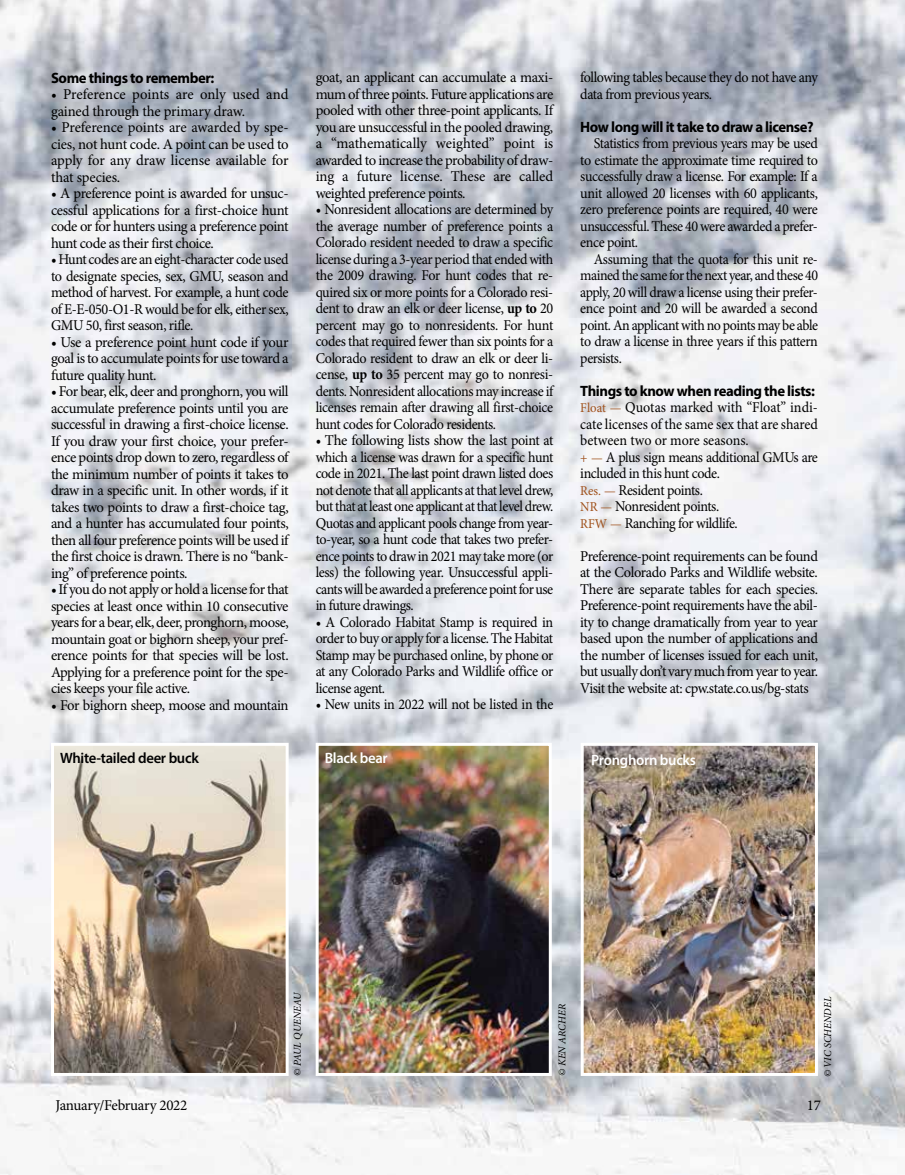
<style>
.page{position:relative;width:905px;height:1175px;background:#fff}
.page>*{position:absolute;margin:0;border:0;box-sizing:border-box;transform-origin:0 0}
.t1{font:15px/16.5px "Minion Pro";letter-spacing:-.03em;color:#000;text-align:justify;scale:.94 1}
.t2{font:15px/16.5px "Minion Pro";letter-spacing:-.03em;color:#000;text-align:justify}
.t3{font:15px/16.5px "Minion Pro";letter-spacing:-.03em;color:#000;text-align:justify;scale:.96 1}
.t4{font:15px/16.5px "Minion Pro";letter-spacing:-.03em;color:#000;text-align:justify;scale:.93 1}
.t5{font:15px/16.5px "Minion Pro";letter-spacing:-.03em;color:#000;text-align:justify;scale:.95 1}
.t6{font:700 15px "Myriad Pro";letter-spacing:-.03em;color:#000}
.t7{font:15px/16.5px "Minion Pro";letter-spacing:-.005em;color:#000}
.t8{font:600 15px "Myriad Pro";letter-spacing:-.02em;color:#fff}
.t9{font:600 15px "Myriad Pro";letter-spacing:-.02em;color:#000}
.t10{font:italic 10.5px "Minion Pro";letter-spacing:-.005em;color:#000}
.s1{font-weight:700}
.s2{font-size:13.5px;color:#9f501a}
</style>
<div class="page">
<img style="left:0;top:0;width:904px;height:1174px">
<img style="left:55px;top:747px;width:229px;height:325px">
<div style="left:51px;top:743px;width:237px;height:333px;border:3px solid #fff"></div>
<img style="left:319px;top:747px;width:229px;height:325px">
<div style="left:315px;top:743px;width:237px;height:333px;border:3px solid #fff"></div>
<img style="left:584px;top:747px;width:229px;height:325px">
<div style="left:580px;top:743px;width:237px;height:333px;border:3px solid #fff"></div>
<p class="t6" style="left:51px;top:68px;width:165px">Some things to remember:</p>
<p class="t7" style="left:51px;top:86px;width:239px">• Preference points are only used and gained through the primary draw.</p>
<p class="t2" style="left:51px;top:119px;width:239px">• Preference points are awarded by spe&shy;cies, not hunt code. A point can be used to apply for any draw license available for that species.</p>
<p class="t2" style="left:51px;top:185px;width:239px">• A preference point is awarded for unsuc&shy;cessful applications for a first-choice hunt code or for hunters using a preference point hunt code as their first choice.</p>
<p class="t5" style="left:51px;top:251px;width:252px">• Hunt codes are an eight-character code used to designate species, sex, GMU, season and method of harvest. For example, a hunt code of E-E-050-O1-R would be for elk, either sex, GMU 50, first season, rifle.</p>
<p class="t2" style="left:51px;top:334px;width:239px">• Use a preference point hunt code if your goal is to accumulate points for use toward a future quality hunt.</p>
<p class="t2" style="left:51px;top:383px;width:239px">• For bear, elk, deer and pronghorn, you will accumulate preference points until you are successful in drawing a first-choice license.<br>If you draw your first choice, your prefer&shy;ence points drop down to zero, regardless of the minimum number of points it takes to draw in a specific unit. In other words, if it takes two points to draw a first-choice tag, and a hunter has accumulated four points, then all four preference points will be used if the first choice is drawn. There is no “bank&shy;ing” of preference points.</p>
<p class="t2" style="left:51px;top:581px;width:239px">• If you do not apply or hold a license for that species at least once within 10 consecutive years for a bear, elk, deer, pronghorn, moose, mountain goat or bighorn sheep, your pref&shy;erence points for that species will be lost.<br>Applying for a preference point for the spe&shy;cies keeps your file active.</p>
<p class="t2" style="left:51px;top:697px;width:239px">• For bighorn sheep, moose and mountain</p>
<p class="t2" style="left:315px;top:69px;width:239px">goat, an applicant can accumulate a maxi&shy;mum of three points. Future applications are pooled with other three-point applicants. If you are unsuccessful in the pooled drawing, a “mathematically weighted” point is awarded to increase the probability of draw&shy;ing a future license. These are called weighted preference points.</p>
<p class="t1" style="left:315px;top:201px;width:254px">• Nonresident allocations are determined by the average number of preference points a Colorado resident needed to draw a specific license during a 3-year period that ended with the 2009 drawing. For hunt codes that re&shy;quired six or more points for a Colorado resi&shy;dent to draw an elk or deer license, <span class="s1">up to</span> 20 percent may go to nonresidents. For hunt codes that required fewer than six points for a Colorado resident to draw an elk or deer li&shy;cense, <span class="s1">up to</span> 35 percent may go to nonresi&shy;dents. Nonresident allocations may increase if licenses remain after drawing all first-choice hunt codes for Colorado residents.</p>
<p class="t1" style="left:315px;top:432px;width:254px">• The following lists show the last point at which a license was drawn for a specific hunt code in 2021. The last point drawn listed does not denote that all applicants at that level drew, but that at least one applicant at that level drew.<br>Quotas and applicant pools change from year&shy;to-year, so a hunt code that takes two prefer&shy;ence points to draw in 2021 may take more (or less) the following year. Unsuccessful appli&shy;cants will be awarded a preference point for use in future drawings.</p>
<p class="t1" style="left:315px;top:614px;width:254px">• A Colorado Habitat Stamp is required in order to buy or apply for a license. The Habitat Stamp may be purchased online, by phone or at any Colorado Parks and Wildlife office or license agent.</p>
<p class="t1" style="left:315px;top:696px;width:254px">• New units in 2022 will not be listed in the</p>
<p class="t1" style="left:580px;top:69px;width:254px">following tables because they do not have any data from previous years.</p>
<p class="t6" style="left:580px;top:117px;width:235px">How long will it take to draw a license?</p>
<p class="t1" style="left:580px;top:135px;width:254px;text-indent:14px">Statistics from previous years may be used to estimate the approximate time required to successfully draw a license. For example: If a unit allowed 20 licenses with 60 applicants, zero preference points are required, 40 were unsuccessful. These 40 were awarded a prefer&shy;ence point.</p>
<p class="t4" style="left:580px;top:251px;width:257px;text-indent:14px">Assuming that the quota for this unit re&shy;mained the same for the next year, and these 40 apply, 20 will draw a license using their prefer&shy;ence point and 20 will be awarded a second point. An applicant with no points may be able to draw a license in three years if this pattern persists.</p>
<p class="t6" style="left:580px;top:381px;width:236px">Things to know when reading the lists:</p>
<p class="t1" style="left:580px;top:399px;width:254px;text-align:left"><span class="s2">Float —</span> Quotas marked with “Float” indi&shy;cate licenses of the same sex that are shared between two or more seasons.<br><span class="s2">+ —</span> A plus sign means additional GMUs are included in this hunt code.<br><span class="s2">Res. —</span> Resident points.<br><span class="s2">NR —</span> Nonresident points.<br><span class="s2">RFW —</span> Ranching for wildlife.</p>
<p class="t3" style="left:580px;top:548px;width:249px">Preference-point requirements can be found at the Colorado Parks and Wildlife website.<br>There are separate tables for each species.<br>Preference-point requirements have the abil&shy;ity to change dramatically from year to year based upon the number of applications and the number of licenses issued for each unit, but usually don’t vary much from year to year.<br>Visit the website at: cpw.state.co.us/bg-stats</p>
<p class="t9" style="left:60px;top:748px;width:140px">White-tailed deer buck</p>
<p class="t8" style="left:324px;top:748px;width:65px">Black bear</p>
<p class="t8" style="left:591px;top:750px;width:106px">Pronghorn bucks</p>
<p class="t10" style="left:290px;top:1075px;width:86px;rotate:-90deg">© PAUL QUENEAU</p>
<p class="t10" style="left:555px;top:1075px;width:73px;rotate:-90deg">© KEN ARCHER</p>
<p class="t10" style="left:820px;top:1077px;width:82px;rotate:-90deg">© VIC SCHENDEL</p>
<p class="t2" style="left:55px;top:1096px;width:133px">January/February 2022</p>
<p class="t2" style="left:806px;top:1096px;width:16px">17</p>
</div>
